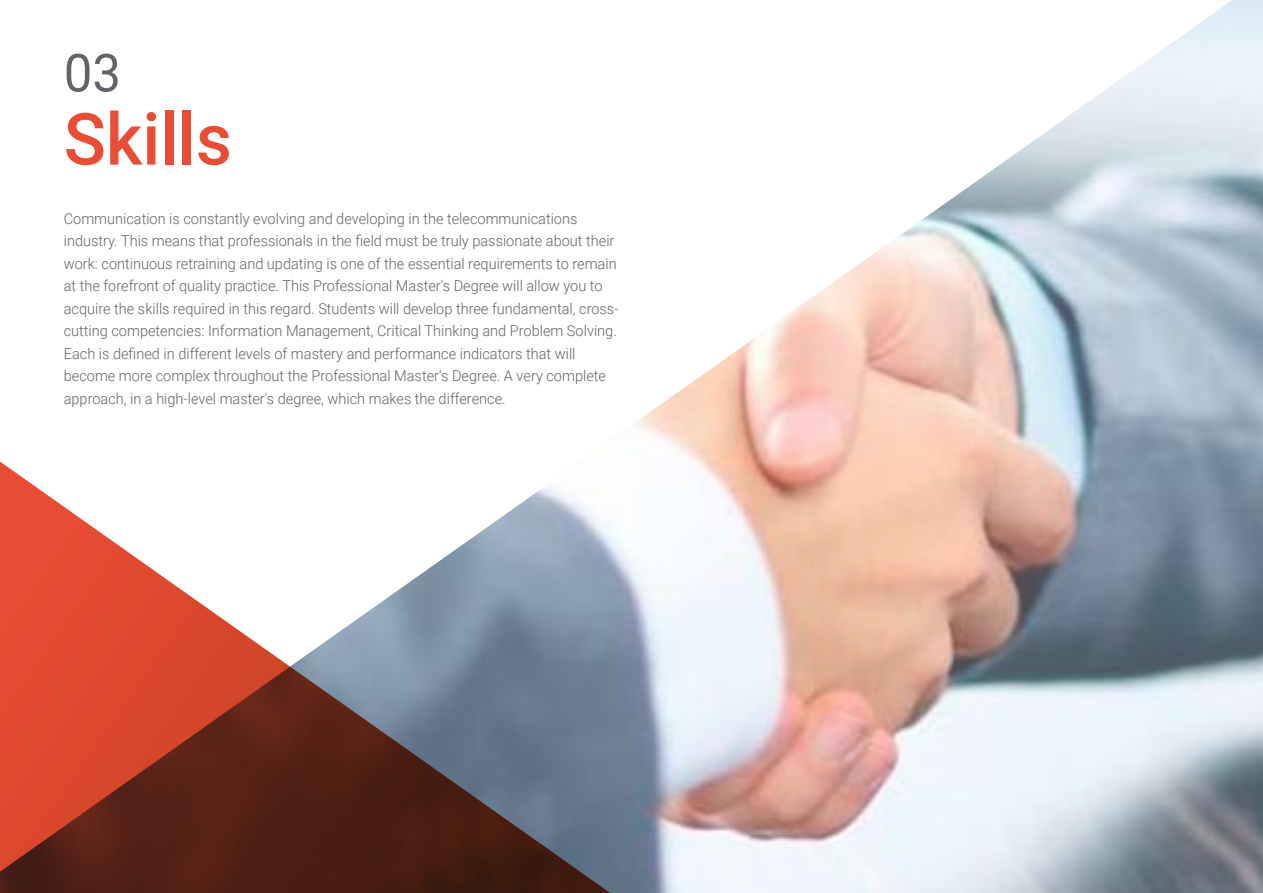
<style>
.page{position:relative;width:1263px;height:893px;background:#fff}
.page>*{position:absolute;margin:0;border:0;box-sizing:border-box;transform-origin:0 0}
.t1{font:500 72px "Roboto";color:#e94d35}
.t2{font:52.5px "Roboto";color:#61646a}
.t3{font:300 15px/22.5px "Roboto";color:#61646a}
</style>
<div class="page">
<img style="left:618px;top:0;width:645px;height:893px">
<svg style="left:0;top:446px;width:640px;height:447px"></svg>
<h2 class="t2" style="left:64px;top:36px;width:59px">03</h2>
<h1 class="t1" style="left:64px;top:89px;width:170px">Skills</h1>
<p class="t3" style="left:64px;top:207px;width:556px">Communication is constantly evolving and developing in the telecommunications industry. This means that professionals in the field must be truly passionate about their work: continuous retraining and updating is one of the essential requirements to remain at the forefront of quality practice. This Professional Master's Degree will allow you to acquire the skills required in this regard. Students will develop three fundamental, cross&shy;cutting competencies: Information Management, Critical Thinking and Problem Solving.<br>Each is defined in different levels of mastery and performance indicators that will become more complex throughout the Professional Master's Degree. A very complete approach, in a high-level master's degree, which makes the difference.</p>
</div>
